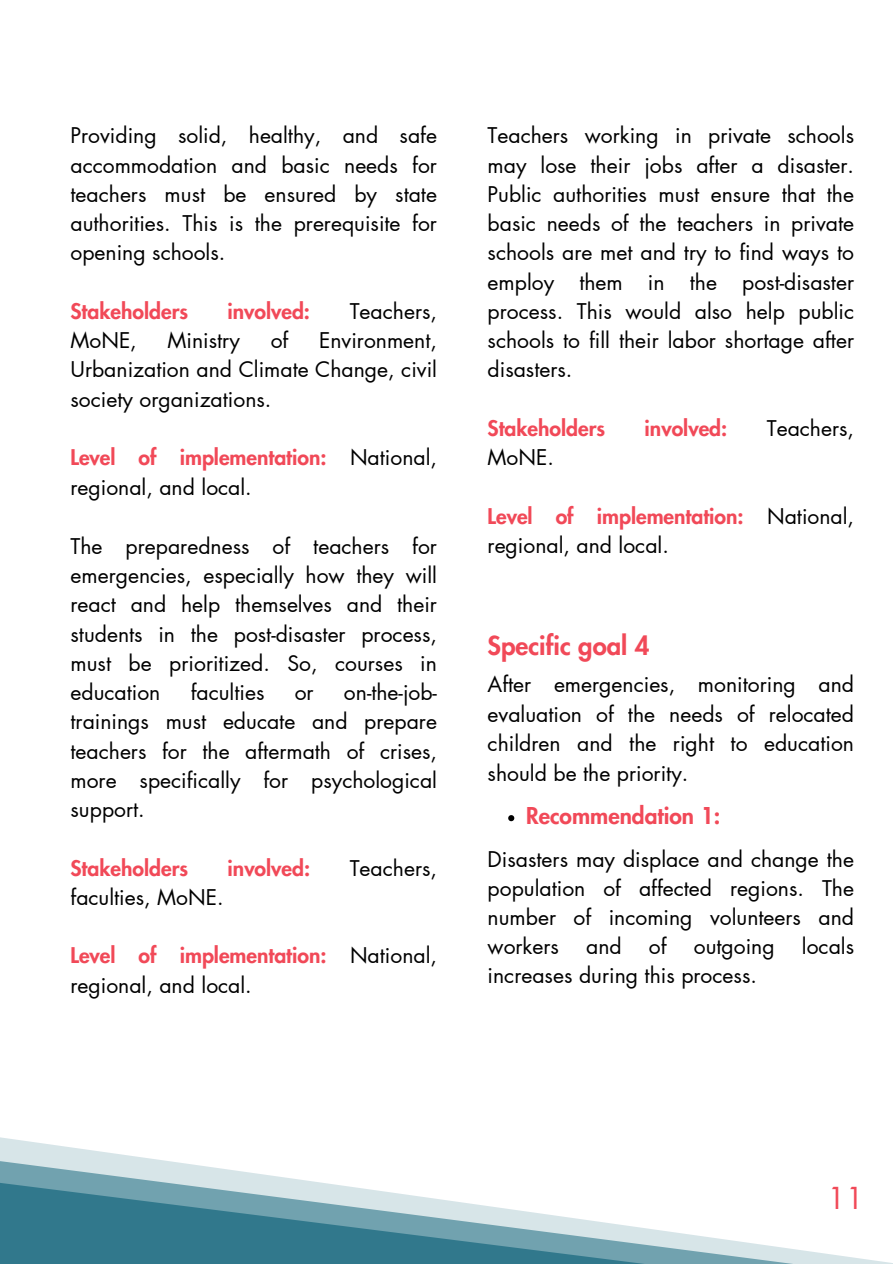
<style>
.page{position:relative;width:893px;height:1264px;background:#fff}
.page>*{position:absolute;margin:0;border:0;box-sizing:border-box;transform-origin:0 0}
.t1{font:29.55px "Futura LT Pro";color:#f14958}
.t2{font:800 25.65px "Futura LT Pro";color:#f14958}
.t3{font:800 22.65px "Futura LT Pro";color:#f14958}
.t4{font:21.15px/29.2px "Futura LT Pro";color:#000;text-align:justify}
.t5{font:800 21.15px "Futura LT Pro";color:#f14958}
.s1{font-weight:800;color:#f14958}
</style>
<div class="page">
<svg style="left:0;top:1137px;width:891px;height:126px"></svg>
<svg style="left:508px;top:815px;width:6px;height:6px"></svg>
<p class="t4" style="left:70px;top:122px;width:368px">Providing solid, healthy, and safe accommodation and basic needs for teachers must be ensured by state authorities. This is the prerequisite for opening schools.</p>
<p class="t5" style="left:70px;top:301px;width:119px">Stakeholders</p>
<p class="t5" style="left:227px;top:301px;width:84px">involved:</p>
<p class="t4" style="left:349px;top:297px;width:89px">Teachers,</p>
<p class="t4" style="left:70px;top:327px;width:68px">MoNE,</p>
<p class="t4" style="left:167px;top:327px;width:74px">Ministry</p>
<p class="t4" style="left:271px;top:327px;width:19px">of</p>
<p class="t4" style="left:70px;top:327px;width:368px;text-indent:248px">Environment, Urbanization and Climate Change, civil society organizations.</p>
<p class="t4" style="left:70px;top:444px;width:368px"><span class="s1">Level of implementation:</span> National, regional, and local.</p>
<p class="t4" style="left:70px;top:532px;width:368px">The preparedness of teachers for emergencies, especially how they will react and help themselves and their students in the post-disaster process, must be prioritized. So, courses in education</p>
<p class="t4" style="left:191px;top:678px;width:75px">faculties</p>
<p class="t4" style="left:295px;top:678px;width:20px">or</p>
<p class="t4" style="left:70px;top:678px;width:368px;text-indent:273px">on-the-job&shy;trainings must educate and prepare teachers for the aftermath of crises, more specifically for psychological support.</p>
<p class="t5" style="left:70px;top:858px;width:119px">Stakeholders</p>
<p class="t5" style="left:227px;top:858px;width:84px">involved:</p>
<p class="t4" style="left:349px;top:854px;width:89px">Teachers,</p>
<p class="t4" style="left:70px;top:883px;width:154px">faculties, MoNE.</p>
<p class="t4" style="left:70px;top:941px;width:368px"><span class="s1">Level of implementation:</span> National, regional, and local.</p>
<p class="t4" style="left:487px;top:122px;width:368px">Teachers working in private schools may lose their jobs after a disaster.<br>Public authorities must ensure that the basic needs of the teachers in private schools are met and try to find ways to employ them in the post-disaster process. This would also help public schools to fill their labor shortage after disasters.</p>
<p class="t5" style="left:487px;top:418px;width:119px">Stakeholders</p>
<p class="t5" style="left:644px;top:418px;width:84px">involved:</p>
<p class="t4" style="left:766px;top:414px;width:89px">Teachers,</p>
<p class="t4" style="left:487px;top:444px;width:68px">MoNE.</p>
<p class="t4" style="left:487px;top:502px;width:368px"><span class="s1">Level of implementation:</span> National, regional, and local.</p>
<p class="t2" style="left:487px;top:634px;width:163px">Specific goal 4</p>
<p class="t4" style="left:487px;top:670px;width:368px">After emergencies, monitoring and evaluation of the needs of relocated children and the right to education should be the priority.</p>
<p class="t3" style="left:526px;top:805px;width:196px">Recommendation 1:</p>
<p class="t4" style="left:487px;top:845px;width:368px">Disasters may displace and change the population of affected regions. The number of incoming volunteers and workers</p>
<p class="t4" style="left:586px;top:932px;width:37px">and</p>
<p class="t4" style="left:649px;top:932px;width:19px">of</p>
<p class="t4" style="left:693px;top:932px;width:82px">outgoing</p>
<p class="t4" style="left:801px;top:932px;width:54px">locals</p>
<p class="t4" style="left:487px;top:961px;width:271px">increases during this process.</p>
<h1 class="t1" style="left:827px;top:1184px;width:38px">11</h1>
</div>
